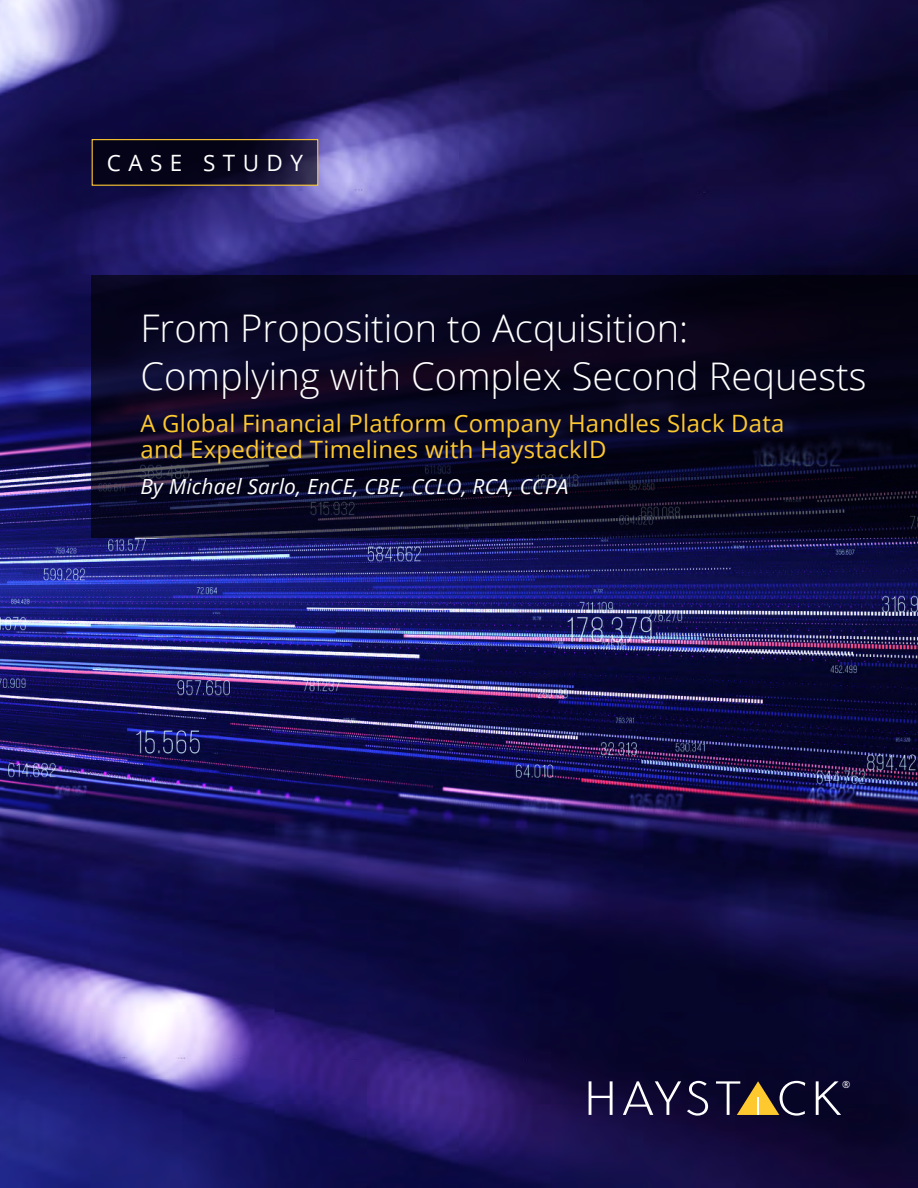
<style>
.page{position:relative;width:918px;height:1188px;background:#fff}
.page>*{position:absolute;margin:0;border:0;box-sizing:border-box;transform-origin:0 0}
.t1{font:300 38.1px/47.8px "Open Sans";color:#fff}
.t2{font:23.85px/26.8px "Open Sans";letter-spacing:.01em;color:#fdc82f}
.t3{font:22.5px "Open Sans";letter-spacing:.33em;color:#fff}
.t4{font:italic 20.85px "Open Sans";letter-spacing:.01em;color:#fff}
.t5{font:9.9px "Open Sans";color:#fff}
</style>
<div class="page">
<img style="left:0;top:0;width:918px;height:1188px">
<svg style="left:92px;top:275px;width:826px;height:263px;fill:#06051d"></svg>
<svg style="left:94px;top:141px;width:222px;height:43px;fill:#050318"></svg>
<div style="left:92px;top:139px;width:226px;height:47px;border:1px solid #fdc82f"></div>
<svg style="left:589px;top:1081px;width:24px;height:34px"></svg>
<svg style="left:623px;top:1081px;width:58px;height:34px"></svg>
<svg style="left:687px;top:1081px;width:21px;height:35px"></svg>
<svg style="left:716px;top:1081px;width:89px;height:35px"></svg>
<svg style="left:816px;top:1081px;width:25px;height:34px"></svg>
<p class="t3" style="left:107px;top:147px;width:198px">CASE STUDY</p>
<h1 class="t1" style="left:141px;top:303px;width:728px">From Proposition to Acquisition:<br>Complying with Complex Second Requests</h1>
<p class="t2" style="left:141px;top:409px;width:645px">A Global Financial Platform Company Handles Slack Data and Expedited Timelines with HaystackID</p>
<p class="t4" style="left:141px;top:472px;width:429px">By Michael Sarlo, EnCE, CBE, CCLO, RCA, CCPA</p>
<p class="t5" style="left:842px;top:1078px;width:10px">®</p>
</div>
